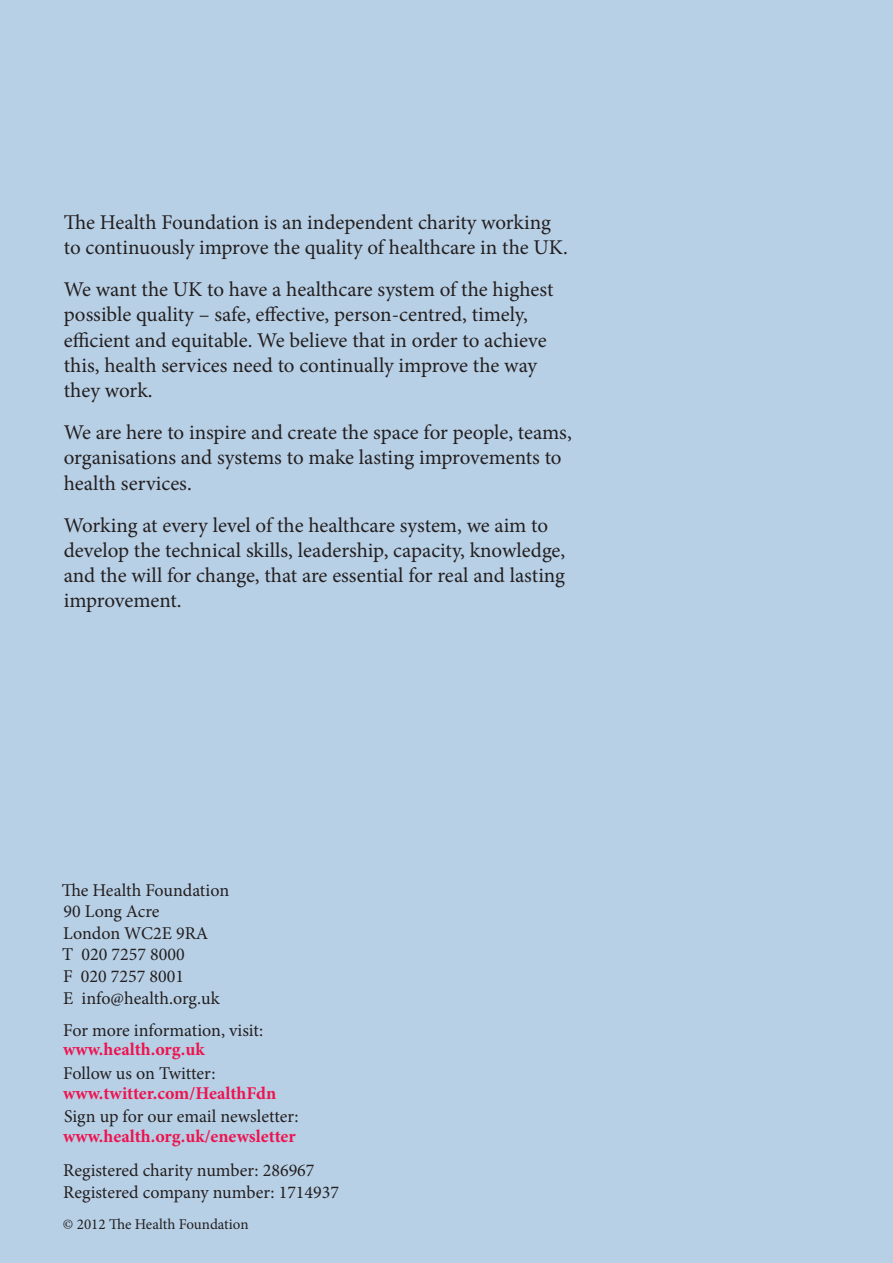
<style>
.page{position:relative;width:893px;height:1263px;background:#b8d0e6}
.page>*{position:absolute;margin:0;border:0;box-sizing:border-box;transform-origin:0 0}
.t1{font:21px/25.2px "Minion Pro";letter-spacing:-.005em;color:#231f20}
.t2{font:18px/21.6px "Minion Pro";color:#231f20}
.t3{font:700 18px "Minion Pro";color:#ed1450}
.t4{font:15px "Minion Pro";color:#231f20}
</style>
<div class="page">
<p class="t1" style="left:64px;top:210px;width:506px">The Health Foundation is an independent charity working to continuously improve the quality of healthcare in the UK.</p>
<p class="t1" style="left:64px;top:277px;width:491px">We want the UK to have a healthcare system of the highest possible quality – safe, effective, person-centred, timely, efficient and equitable. We believe that in order to achieve this, health services need to continually improve the way they work.</p>
<p class="t1" style="left:64px;top:420px;width:509px">We are here to inspire and create the space for people, teams, organisations and systems to make lasting improvements to health services.</p>
<p class="t1" style="left:64px;top:513px;width:503px">Working at every level of the healthcare system, we aim to develop the technical skills, leadership, capacity, knowledge, and the will for change, that are essential for real and lasting improvement.</p>
<p class="t2" style="left:62px;top:879px;width:169px">The Health Foundation<br>90 Long Acre<br>London WC2E 9RA<br>T 020 7257 8000<br>F 020 7257 8001<br>E info@health.org.uk</p>
<p class="t2" style="left:63px;top:1019px;width:201px">For more information, visit:</p>
<p class="t3" style="left:63px;top:1037px;width:143px">www.health.org.uk</p>
<p class="t2" style="left:63px;top:1063px;width:154px">Follow us on Twitter:</p>
<p class="t3" style="left:63px;top:1080px;width:215px">www.twitter.com/HealthFdn</p>
<p class="t2" style="left:64px;top:1106px;width:236px">Sign up for our email newsletter:</p>
<p class="t3" style="left:63px;top:1123px;width:234px">www.health.org.uk/enewsletter</p>
<p class="t2" style="left:63px;top:1160px;width:277px">Registered charity number: 286967<br>Registered company number: 1714937</p>
<p class="t4" style="left:63px;top:1214px;width:187px">© 2012 The Health Foundation</p>
</div>
